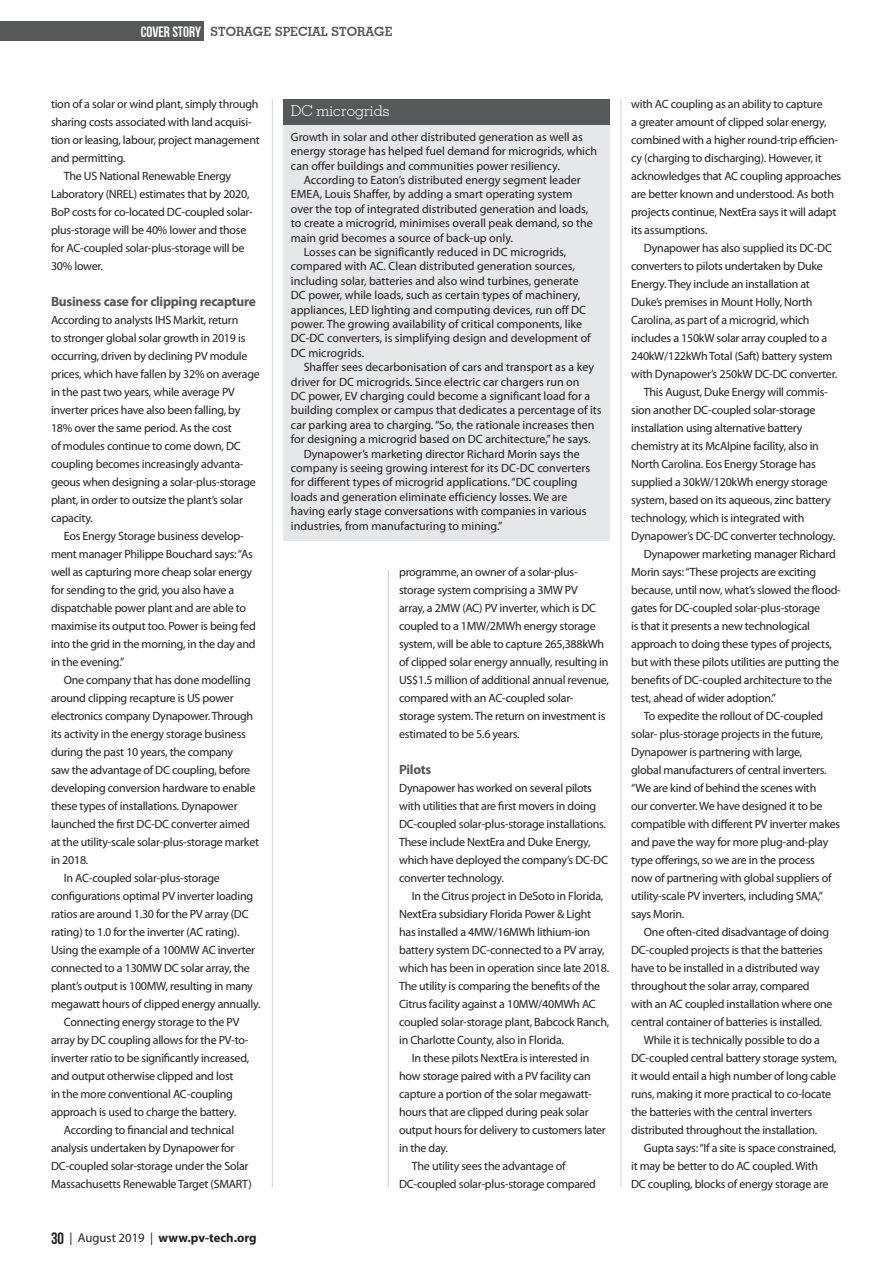
<style>
.page{position:relative;width:893px;height:1263px;background:#fff}
.page>*{position:absolute;margin:0;border:0;box-sizing:border-box;transform-origin:0 0}
.Box_heading{font:300 15px "Geometric Slab 703 BT";color:#fff}
.Subhead{font:700 13.5px "Myriad Pro";letter-spacing:-.02em;color:#57585a}
.t1{font:700 12.75px "Geometric Slab 703 BT";color:#57585a}
.t2{font:700 12.75px "Myriad Pro";color:#231f20}
.Body_indent{font:12px/18px "Myriad Pro";letter-spacing:-.02em;color:#231f20}
.Box_body_indent{font:12px/14.4px "Myriad Pro";color:#231f20}
.Body_no_indent{font:12px/18px "Myriad Pro";letter-spacing:-.02em;color:#231f20}
.Box_body{font:12px/14.4px "Myriad Pro";color:#231f20}
.s1{font-family:"Bebas Neue";font-weight:400;font-size:15px;color:#fff}
.s2{font-family:"Bebas Neue";font-weight:400;font-size:16.5px}
.s3{font-weight:400}
</style>
<div class="page">
<div style="left:0;top:21px;width:204px;height:20px;background:#57585a"></div>
<hr style="left:272px;top:99px;width:1px;height:1088px;background:#d1d2d4">
<hr style="left:388px;top:570px;width:1px;height:617px;background:#d1d2d4">
<hr style="left:621px;top:99px;width:1px;height:1088px;background:#d1d2d4">
<div style="left:283px;top:118px;width:327px;height:423px;background:#e6e7e9"></div>
<div style="left:283px;top:99px;width:327px;height:26px;background:#57585a"></div>
<p class="t1" style="left:141px;top:24px;width:253px"><span class="s1">COVER STORY</span> STORAGE SPECIAL STORAGE</p>
<p class="Body_no_indent" style="left:51px;top:95px;width:210px">tion of a solar or wind plant, simply through sharing costs associated with land acquisi&shy;tion or leasing, labour, project management and permitting.</p>
<p class="Body_indent" style="left:51px;top:167px;width:203px;text-indent:13px">The US National Renewable Energy Laboratory (NREL) estimates that by 2020, BoP costs for co-located DC-coupled solar&shy;plus-storage will be 40% lower and those for AC-coupled solar-plus-storage will be 30% lower.</p>
<p class="Subhead" style="left:51px;top:293px;width:207px">Business case for clipping recapture</p>
<p class="Body_no_indent" style="left:51px;top:311px;width:210px">According to analysts IHS Markit, return<br>to stronger global solar growth in 2019 is occurring, driven by declining PV module prices, which have fallen by 32% on average in the past two years, while average PV inverter prices have also been falling, by 18% over the same period. As the cost<br>of modules continue to come down, DC coupling becomes increasingly advanta&shy;geous when designing a solar-plus-storage plant, in order to outsize the plant’s solar capacity.</p>
<p class="Body_indent" style="left:51px;top:527px;width:206px;text-indent:13px">Eos Energy Storage business develop&shy;ment manager Philippe Bouchard says: “As well as capturing more cheap solar energy for sending to the grid, you also have a dispatchable power plant and are able to maximise its output too. Power is being fed into the grid in the morning, in the day and in the evening.”</p>
<p class="Body_indent" style="left:51px;top:671px;width:210px;text-indent:13px">One company that has done modelling around clipping recapture is US power electronics company Dynapower. Through its activity in the energy storage business during the past 10 years, the company<br>saw the advantage of DC coupling, before developing conversion hardware to enable these types of installations. Dynapower launched the first DC-DC converter aimed at the utility-scale solar-plus-storage market in 2018.</p>
<p class="Body_indent" style="left:51px;top:869px;width:211px;text-indent:13px">In AC-coupled solar-plus-storage configurations optimal PV inverter loading ratios are around 1.30 for the PV array (DC rating) to 1.0 for the inverter (AC rating).<br>Using the example of a 100MW AC inverter connected to a 130MW DC solar array, the plant’s output is 100MW, resulting in many megawatt hours of clipped energy annually.</p>
<p class="Body_indent" style="left:51px;top:1013px;width:200px;text-indent:13px">Connecting energy storage to the PV array by DC coupling allows for the PV-to&shy;inverter ratio to be significantly increased, and output otherwise clipped and lost<br>in the more conventional AC-coupling approach is used to charge the battery.</p>
<p class="Body_indent" style="left:51px;top:1121px;width:202px;text-indent:13px">According to financial and technical analysis undertaken by Dynapower for DC-coupled solar-storage under the Solar Massachusetts Renewable Target (SMART)</p>
<p class="t2" style="left:51px;top:1229px;width:207px"><span class="s2">30</span> <span class="s3">| August 2019 |</span> www.pv-tech.org</p>
<p class="Box_heading" style="left:291px;top:101px;width:100px">DC microgrids</p>
<p class="Box_body" style="left:291px;top:129px;width:308px">Growth in solar and other distributed generation as well as energy storage has helped fuel demand for microgrids, which can offer buildings and communities power resiliency.</p>
<p class="Box_body_indent" style="left:291px;top:173px;width:303px;text-indent:13px">According to Eaton’s distributed energy segment leader EMEA, Louis Shaffer, by adding a smart operating system over the top of integrated distributed generation and loads, to create a microgrid, minimises overall peak demand, so the main grid becomes a source of back-up only.</p>
<p class="Box_body_indent" style="left:291px;top:245px;width:301px;text-indent:13px">Losses can be significantly reduced in DC microgrids, compared with AC. Clean distributed generation sources, including solar, batteries and also wind turbines, generate DC power, while loads, such as certain types of machinery, appliances, LED lighting and computing devices, run off DC power. The growing availability of critical components, like DC-DC converters, is simplifying design and development of DC microgrids.</p>
<p class="Box_body_indent" style="left:291px;top:360px;width:312px;text-indent:13px">Shaffer sees decarbonisation of cars and transport as a key driver for DC microgrids. Since electric car chargers run on<br>DC power, EV charging could become a significant load for a building complex or campus that dedicates a percentage of its car parking area to charging. “So, the rationale increases then for designing a microgrid based on DC architecture,” he says.</p>
<p class="Box_body_indent" style="left:291px;top:446px;width:301px;text-indent:13px">Dynapower’s marketing director Richard Morin says the company is seeing growing interest for its DC-DC converters for different types of microgrid applications. “DC coupling loads and generation eliminate efficiency losses. We are having early stage conversations with companies in various industries, from manufacturing to mining.”</p>
<p class="Body_indent" style="left:399px;top:563px;width:211px">programme, an owner of a solar-plus&shy;storage system comprising a 3MW PV<br>array, a 2MW (AC) PV inverter, which is DC coupled to a 1MW/2MWh energy storage system, will be able to capture 265,388kWh of clipped solar energy annually, resulting in US$1.5 million of additional annual revenue, compared with an AC-coupled solar&shy;storage system. The return on investment is estimated to be 5.6 years.</p>
<p class="Subhead" style="left:399px;top:761px;width:34px">Pilots</p>
<p class="Body_no_indent" style="left:399px;top:779px;width:210px">Dynapower has worked on several pilots with utilities that are first movers in doing DC-coupled solar-plus-storage installations.<br>These include NextEra and Duke Energy, which have deployed the company’s DC-DC converter technology.</p>
<p class="Body_indent" style="left:399px;top:887px;width:212px;text-indent:13px">In the Citrus project in DeSoto in Florida, NextEra subsidiary Florida Power &amp; Light has installed a 4MW/16MWh lithium-ion battery system DC-connected to a PV array, which has been in operation since late 2018.<br>The utility is comparing the benefits of the Citrus facility against a 10MW/40MWh AC coupled solar-storage plant, Babcock Ranch, in Charlotte County, also in Florida.</p>
<p class="Body_indent" style="left:399px;top:1049px;width:208px;text-indent:13px">In these pilots NextEra is interested in how storage paired with a PV facility can capture a portion of the solar megawatt&shy;hours that are clipped during peak solar output hours for delivery to customers later in the day.</p>
<p class="Body_indent" style="left:399px;top:1157px;width:198px;text-indent:13px">The utility sees the advantage of<br>DC-coupled solar-plus-storage compared</p>
<p class="Body_indent" style="left:631px;top:95px;width:212px">with AC coupling as an ability to capture<br>a greater amount of clipped solar energy, combined with a higher round-trip efficien&shy;cy (charging to discharging). However, it acknowledges that AC coupling approaches are better known and understood. As both projects continue, NextEra says it will adapt its assumptions.</p>
<p class="Body_indent" style="left:631px;top:239px;width:208px;text-indent:13px">Dynapower has also supplied its DC-DC converters to pilots undertaken by Duke Energy. They include an installation at Duke’s premises in Mount Holly, North Carolina, as part of a microgrid, which includes a 150kW solar array coupled to a 240kW/122kWh Total (Saft) battery system with Dynapower’s 250kW DC-DC converter.</p>
<p class="Body_indent" style="left:631px;top:383px;width:206px;text-indent:13px">This August, Duke Energy will commis&shy;sion another DC-coupled solar-storage installation using alternative battery chemistry at its McAlpine facility, also in North Carolina. Eos Energy Storage has supplied a 30kW/120kWh energy storage system, based on its aqueous, zinc battery technology, which is integrated with Dynapower’s DC-DC converter technology.</p>
<p class="Body_indent" style="left:631px;top:545px;width:211px;text-indent:13px">Dynapower marketing manager Richard Morin says: “These projects are exciting because, until now, what’s slowed the flood&shy;gates for DC-coupled solar-plus-storage<br>is that it presents a new technological approach to doing these types of projects, but with these pilots utilities are putting the benefits of DC-coupled architecture to the test, ahead of wider adoption.”</p>
<p class="Body_indent" style="left:631px;top:707px;width:211px;text-indent:13px">To expedite the rollout of DC-coupled solar- plus-storage projects in the future, Dynapower is partnering with large,<br>global manufacturers of central inverters. “We are kind of behind the scenes with<br>our converter. We have designed it to be compatible with different PV inverter makes and pave the way for more plug-and-play type offerings, so we are in the process<br>now of partnering with global suppliers of utility-scale PV inverters, including SMA,” says Morin.</p>
<p class="Body_indent" style="left:631px;top:923px;width:203px;text-indent:13px">One often-cited disadvantage of doing DC-coupled projects is that the batteries have to be installed in a distributed way throughout the solar array, compared with an AC coupled installation where one central container of batteries is installed.</p>
<p class="Body_indent" style="left:631px;top:1031px;width:207px;text-indent:13px">While it is technically possible to do a DC-coupled central battery storage system, it would entail a high number of long cable runs, making it more practical to co-locate the batteries with the central inverters distributed throughout the installation.</p>
<p class="Body_indent" style="left:631px;top:1139px;width:207px;text-indent:13px">Gupta says: “If a site is space constrained, it may be better to do AC coupled. With<br>DC coupling, blocks of energy storage are</p>
</div>
